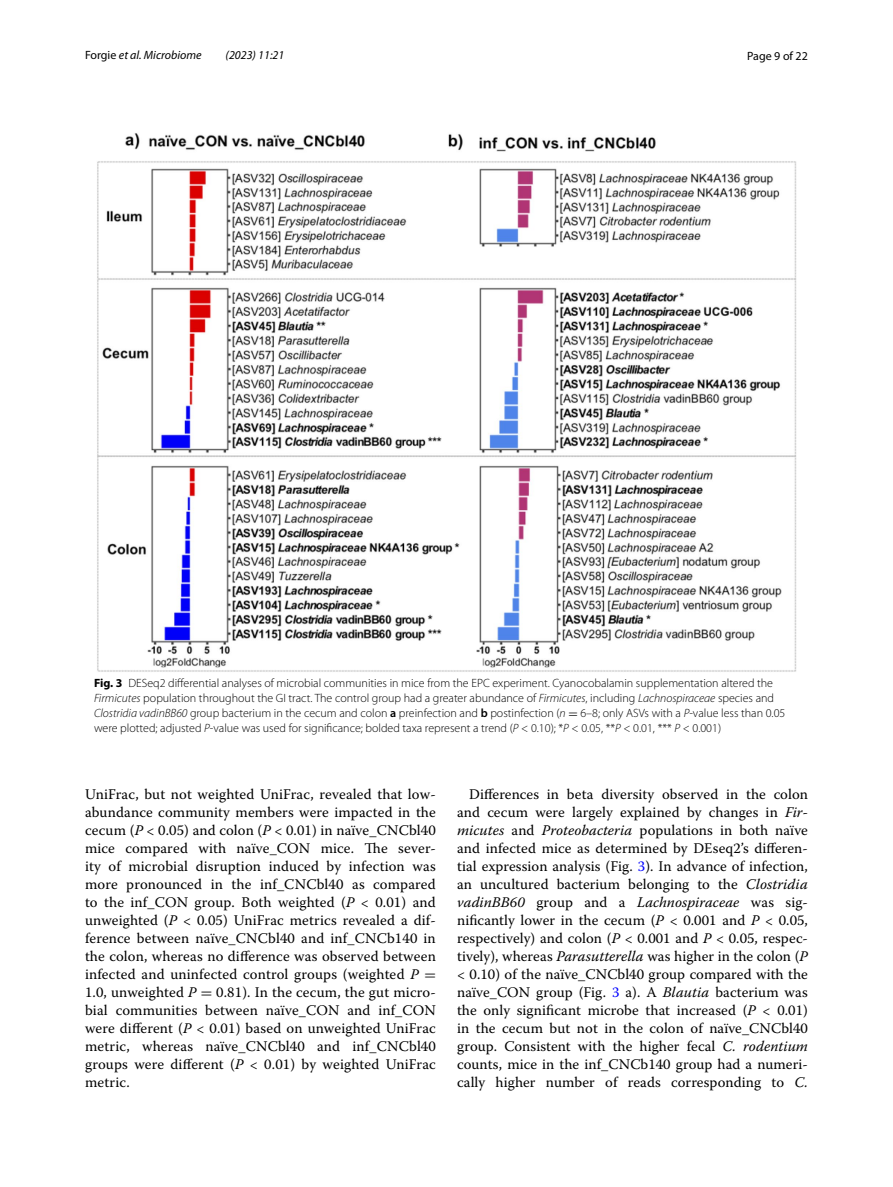
<style>
.page{position:relative;width:893px;height:1187px;background:#fff}
.page>*{position:absolute;margin:0;border:0;box-sizing:border-box;transform-origin:0 0}
.t1{font:14.7px/18px "Warnock Pro";letter-spacing:.01em;color:#000;text-align:justify}
.t2{font:300 12px/15px "Myriad Pro";color:#000}
.t3{font:italic 12px "Myriad Pro";color:#000}
.t4{font:12px "Myriad Pro";color:#000}
.s1{font-style:normal}
.s2{font-weight:700}
.s3{font-style:italic}
.s4{font-weight:600}
.s5{font-family:"MTSY";font-weight:400}
.s6{font-family:"MTSY"}
.s7{color:#00f}
</style>
<div class="page">
<img style="left:97px;top:133px;width:700px;height:539px">
<p class="t3" style="left:85px;top:48px;width:118px"><span class="s1">Forgie</span> et al. Microbiome</p>
<p class="t3" style="left:226px;top:48px;width:60px">(2023) 11:21</p>
<p class="t4" style="left:747px;top:48px;width:62px">Page 9 of 22</p>
<p class="t2" style="left:94px;top:675px;width:693px"><span class="s2">Fig. 3</span> DESeq2 differential analyses of microbial communities in mice from the EPC experiment. Cyanocobalamin supplementation altered the <span class="s3">Firmicutes</span> population throughout the GI tract. The control group had a greater abundance of <span class="s3">Firmicutes</span>, including <span class="s3">Lachnospiraceae</span> species and <span class="s3">Clostridia vadinBB60</span> group bacterium in the cecum and colon <span class="s4">a</span> preinfection and <span class="s4">b</span> postinfection (<span class="s3">n</span> <span class="s5">=</span> 6–8; only ASVs with a <span class="s3">P</span>-value less than 0.05 were plotted; adjusted <span class="s3">P</span>-value was used for significance; bolded taxa represent a trend (<span class="s3">P</span> &lt; 0.10); *<span class="s3">P</span> &lt; 0.05, **<span class="s3">P</span> &lt; 0.01, *** <span class="s3">P</span> &lt; 0.001)</p>
<p class="t1" style="left:85px;top:785px;width:352px">UniFrac, but not weighted UniFrac, revealed that low&shy;abundance community members were impacted in the cecum (<span class="s3">P</span> &lt; 0.05) and colon (<span class="s3">P</span> &lt; 0.01) in naïve_CNCbl40 mice compared with naïve_CON mice. The sever&shy;ity of microbial disruption induced by infection was more pronounced in the inf_CNCbl40 as compared to the inf_CON group. Both weighted (<span class="s3">P</span> &lt; 0.01) and unweighted (<span class="s3">P</span> &lt; 0.05) UniFrac metrics revealed a dif&shy;ference between naïve_CNCbl40 and inf_CNCb140 in the colon, whereas no difference was observed between infected and uninfected control groups (weighted <span class="s3">P</span> <span class="s6">= </span>1.0, unweighted <span class="s3">P</span> <span class="s6">=</span> 0.81). In the cecum, the gut micro&shy;bial communities between naïve_CON and inf_CON were different (<span class="s3">P</span> &lt; 0.01) based on unweighted UniFrac metric, whereas naïve_CNCbl40 and inf_CNCbl40 groups were different (<span class="s3">P</span> &lt; 0.01) by weighted UniFrac metric.</p>
<p class="t1" style="left:457px;top:785px;width:352px;text-indent:12px">Differences in beta diversity observed in the colon and cecum were largely explained by changes in <span class="s3">Fir&shy;micutes</span> and <span class="s3">Proteobacteria</span> populations in both naïve and infected mice as determined by DEseq2’s differen&shy;tial expression analysis (Fig. <span class="s7">3</span>). In advance of infection, an uncultured bacterium belonging to the <span class="s3">Clostridia vadinBB60</span> group and a <span class="s3">Lachnospiraceae</span> was sig&shy;nificantly lower in the cecum (<span class="s3">P</span> &lt; 0.001 and <span class="s3">P</span> &lt; 0.05, respectively) and colon (<span class="s3">P</span> &lt; 0.001 and <span class="s3">P</span> &lt; 0.05, respec&shy;tively), whereas <span class="s3">Parasutterella</span> was higher in the colon (<span class="s3">P </span>&lt; 0.10) of the naïve_CNCbl40 group compared with the naïve_CON group (Fig. <span class="s7">3</span> a). A <span class="s3">Blautia</span> bacterium was the only significant microbe that increased (<span class="s3">P</span> &lt; 0.01) in the cecum but not in the colon of naïve_CNCbl40 group. Consistent with the higher fecal <span class="s3">C. rodentium </span>counts, mice in the inf_CNCb140 group had a numeri&shy;cally higher number of reads corresponding to <span class="s3">C.</span></p>
</div>
